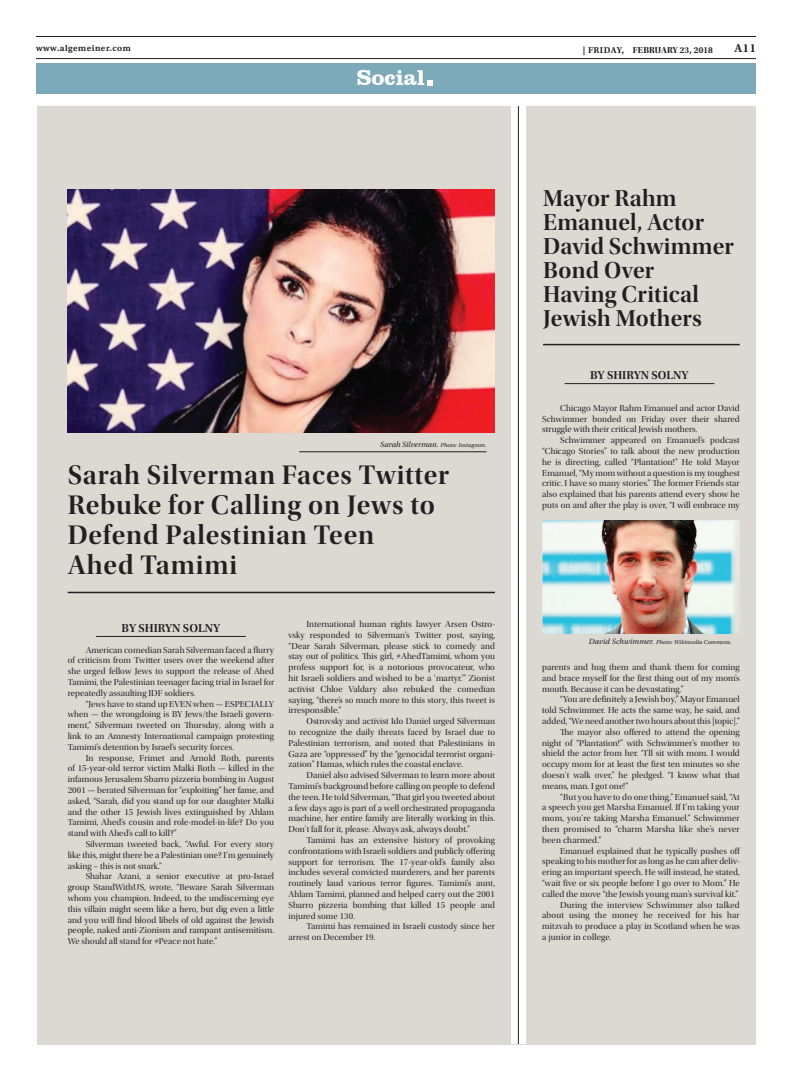
<style>
.page{position:relative;width:792px;height:1080px;background:#fff}
.page>*{position:absolute;margin:0;border:0;box-sizing:border-box;transform-origin:0 0}
.t1{font:semi-condensed 53px "College";color:#fff}
.t2{font:28px/30px "Utopia Std Semibold Disp";letter-spacing:.03em;color:#231f20}
.t3{font:24px/24px "Utopia Std Semibold Disp";letter-spacing:.01em;color:#231f20}
.t4{font:700 22px "Clarendon BT";color:#fff}
.t5{font:12px "Utopia Std Semibold Subh";color:#231f20}
.t6{font:12px "Utopia Std Semibold Capt";color:#231f20}
.t7{font:9px/10.8px "Utopia Std Disp";letter-spacing:.01em;color:#231f20;text-align:justify}
.t8{font:9px "Utopia Std Semibold Capt";letter-spacing:.03em;color:#231f20}
.t9{font:9px "Utopia Std Semibold Capt";letter-spacing:.05em;color:#231f20}
.t10{font:italic 6px "Utopia Std";letter-spacing:.01em;color:#231f20}
.s1{font-size:9.3px}
.s2{font-family:"Utopia Std Bold Disp"}
.s3{font-size:8px}
</style>
<div class="page">
<div style="left:507px;top:106px;width:249px;height:938px;background:#dcd8d2"></div>
<div style="left:37px;top:106px;width:474px;height:939px;background:#dcd8d2"></div>
<hr style="left:68px;top:592px;width:427px;height:1px;background:#231f20">
<hr style="left:299px;top:452px;width:188px;height:1px;background:#231f20">
<img style="left:68px;top:189px;width:427px;height:243px">
<hr style="left:565px;top:383px;width:149px;height:1px;background:#231f20">
<hr style="left:96px;top:636px;width:150px;height:1px;background:#231f20">
<hr style="left:543px;top:344px;width:197px;height:1px;background:#231f20">
<div style="left:36px;top:64px;width:720px;height:30px;background:#7daab8"></div>
<hr style="left:36px;top:36px;width:720px;height:1px;background:#231f20">
<hr style="left:36px;top:58px;width:720px;height:1px;background:#231f20">
<div style="left:511px;top:106px;width:15px;height:938px;background:#fff"></div>
<hr style="left:518px;top:106px;width:1px;height:938px;background:#231f20">
<img style="left:542px;top:521px;width:198px;height:112px">
<p class="t9" style="left:36px;top:43px;width:96px">www.algemeiner.com</p>
<h3 class="t6" style="left:734px;top:41px;width:23px">A11</h3>
<h3 class="t4" style="left:357px;top:64px;width:70px">Social</h3>
<h1 class="t1" style="left:425px;top:41px;width:12px">.</h1>
<p class="t8" style="left:583px;top:45px;width:132px"><span class="s1">|</span> FRIDAY, <span class="s2">FEBRUARY 23</span>, 2018</p>
<h3 class="t3" style="left:543px;top:186px;width:192px">Mayor Rahm<br>Emanuel, Actor<br>David Schwimmer<br>Bond Over<br>Having Critical<br>Jewish Mothers</h3>
<p class="t10" style="left:380px;top:442px;width:108px"><span class="s3">Sarah Silverman.</span> Photo: Instagram.</p>
<h2 class="t2" style="left:68px;top:460px;width:383px">Sarah Silverman Faces Twitter<br>Rebuke for Calling on Jews to<br>Defend Palestinian Teen<br>Ahed Tamimi</h2>
<h3 class="t5" style="left:122px;top:621px;width:100px">BY SHIRYN SOLNY</h3>
<p class="t7" style="left:68px;top:644px;width:208px;text-indent:18px">American comedian Sarah Silverman faced a flurry of criticism from Twitter users over the weekend after she urged fellow Jews to support the release of Ahed Tamimi, the Palestinian teenager facing trial in Israel for repeatedly assaulting IDF soldiers.</p>
<p class="t7" style="left:68px;top:698px;width:208px;text-indent:18px">“Jews have to stand up EVEN when — ESPECIALLY when — the wrongdoing is BY Jews/the Israeli govern&shy;ment,” Silverman tweeted on Thursday, along with a link to an Amnesty International campaign protesting Tamimi’s detention by Israel’s security forces.</p>
<p class="t7" style="left:68px;top:752px;width:208px;text-indent:18px">In response, Frimet and Arnold Roth, parents of 15-year-old terror victim Malki Roth — killed in the infamous Jerusalem Sbarro pizzeria bombing in August 2001 — berated Silverman for “exploiting” her fame, and asked, “Sarah, did you stand up for our daughter Malki and the other 15 Jewish lives extinguished by Ahlam Tamimi, Ahed’s cousin and role-model-in-life? Do you stand with Ahed’s call to kill?”</p>
<p class="t7" style="left:68px;top:839px;width:208px;text-indent:18px">Silverman tweeted back, “Awful. For every story like this, might there be a Palestinian one? I’m genuinely asking – this is not snark.”</p>
<p class="t7" style="left:68px;top:871px;width:208px;text-indent:18px">Shahar Azani, a senior executive at pro-Israel group StandWithUS, wrote, “Beware Sarah Silverman whom you champion. Indeed, to the undiscerning eye this villain might seem like a hero, but dig even a little and you will find blood libels of old against the Jewish people, naked anti-Zionism and rampant antisemitism.<br>We should all stand for #Peace not hate.”</p>
<p class="t7" style="left:289px;top:619px;width:208px;text-indent:18px">International human rights lawyer Arsen Ostro&shy;vsky responded to Silverman’s Twitter post, saying, “Dear Sarah Silverman, please stick to comedy and stay out of politics. This girl, #AhedTamimi, whom you profess support for, is a notorious provocateur, who hit Israeli soldiers and wished to be a ‘martyr.’” Zionist activist Chloe Valdary also rebuked the comedian saying, “there’s so much more to this story, this tweet is irresponsible.”</p>
<p class="t7" style="left:289px;top:716px;width:208px;text-indent:18px">Ostrovsky and activist Ido Daniel urged Silverman to recognize the daily threats faced by Israel due to Palestinian terrorism, and noted that Palestinians in Gaza are “oppressed” by the “genocidal terrorist organi&shy;zation” Hamas, which rules the coastal enclave.</p>
<p class="t7" style="left:289px;top:770px;width:208px;text-indent:18px">Daniel also advised Silverman to learn more about Tamimi’s background before calling on people to defend the teen. He told Silverman, “That girl you tweeted about a few days ago is part of a well orchestrated propaganda machine, her entire family are literally working in this.<br>Don’t fall for it, please. Always ask, always doubt.”</p>
<p class="t7" style="left:289px;top:835px;width:208px;text-indent:18px">Tamimi has an extensive history of provoking confrontations with Israeli soldiers and publicly offering support for terrorism. The 17-year-old’s family also includes several convicted murderers, and her parents routinely laud various terror figures. Tamimi’s aunt, Ahlam Tamimi, planned and helped carry out the 2001<br>Sbarro pizzeria bombing that killed 15 people and injured some 130.</p>
<p class="t7" style="left:289px;top:921px;width:208px;text-indent:18px">Tamimi has remained in Israeli custody since her arrest on December 19.</p>
<h3 class="t5" style="left:590px;top:368px;width:100px">BY SHIRYN SOLNY</h3>
<p class="t7" style="left:542px;top:403px;width:199px;text-indent:18px">Chicago Mayor Rahm Emanuel and actor David Schwimmer bonded on Friday over their shared struggle with their critical Jewish mothers.</p>
<p class="t7" style="left:542px;top:435px;width:199px;text-indent:18px">Schwimmer appeared on Emanuel’s podcast “Chicago Stories” to talk about the new production he is directing, called “Plantation!” He told Mayor Emanuel, “My mom without a question is my toughest critic. I have so many stories.” The former Friends star also explained that his parents attend every show he puts on and after the play is over, “I will embrace my</p>
<p class="t10" style="left:589px;top:639px;width:144px"><span class="s3">David Schwimmer.</span> Photo: Wikimedia Commons.</p>
<p class="t7" style="left:542px;top:662px;width:199px">parents and hug them and thank them for coming and brace myself for the first thing out of my mom’s mouth. Because it can be devastating.”</p>
<p class="t7" style="left:560px;top:694px;width:181px">“You are definitely a Jewish boy,” Mayor Emanuel</p>
<p class="t7" style="left:542px;top:705px;width:199px">told Schwimmer. He acts the same way, he said, and</p>
<p class="t7" style="left:542px;top:716px;width:199px">added, “We need another two hours about this [topic].”</p>
<p class="t7" style="left:560px;top:727px;width:181px">The mayor also offered to attend the opening</p>
<p class="t7" style="left:542px;top:737px;width:199px">night of “Plantation!” with Schwimmer’s mother to</p>
<p class="t7" style="left:542px;top:748px;width:199px">shield the actor from her. “I’ll sit with mom. I would</p>
<p class="t7" style="left:542px;top:759px;width:199px">occupy mom for at least the first ten minutes so she</p>
<p class="t7" style="left:542px;top:770px;width:199px">doesn’t walk over,” he pledged. “I know what that</p>
<p class="t7" style="left:542px;top:781px;width:88px">means, man. I got one!”</p>
<p class="t7" style="left:560px;top:791px;width:181px">“But you have to do one thing,” Emanuel said, “At</p>
<p class="t7" style="left:542px;top:802px;width:199px">a speech you get Marsha Emanuel. If I’m taking your</p>
<p class="t7" style="left:542px;top:813px;width:199px">mom, you’re taking Marsha Emanuel.” Schwimmer</p>
<p class="t7" style="left:542px;top:824px;width:199px">then promised to “charm Marsha like she’s never</p>
<p class="t7" style="left:542px;top:835px;width:61px">been charmed.”</p>
<p class="t7" style="left:560px;top:845px;width:182px">Emanuel explained that he typically pushes off</p>
<p class="t7" style="left:542px;top:856px;width:199px">speaking to his mother for as long as he can after deliv-</p>
<p class="t7" style="left:542px;top:867px;width:199px">ering an important speech. He will instead, he stated,</p>
<p class="t7" style="left:542px;top:878px;width:199px">“wait five or six people before I go over to Mom.” He</p>
<p class="t7" style="left:542px;top:889px;width:198px">called the move “the Jewish young man’s survival kit.”</p>
<p class="t7" style="left:560px;top:899px;width:181px">During the interview Schwimmer also talked</p>
<p class="t7" style="left:542px;top:910px;width:199px">about using the money he received for his bar</p>
<p class="t7" style="left:542px;top:921px;width:199px">mitzvah to produce a play in Scotland when he was</p>
<p class="t7" style="left:542px;top:932px;width:71px">a junior in college.</p>
</div>
